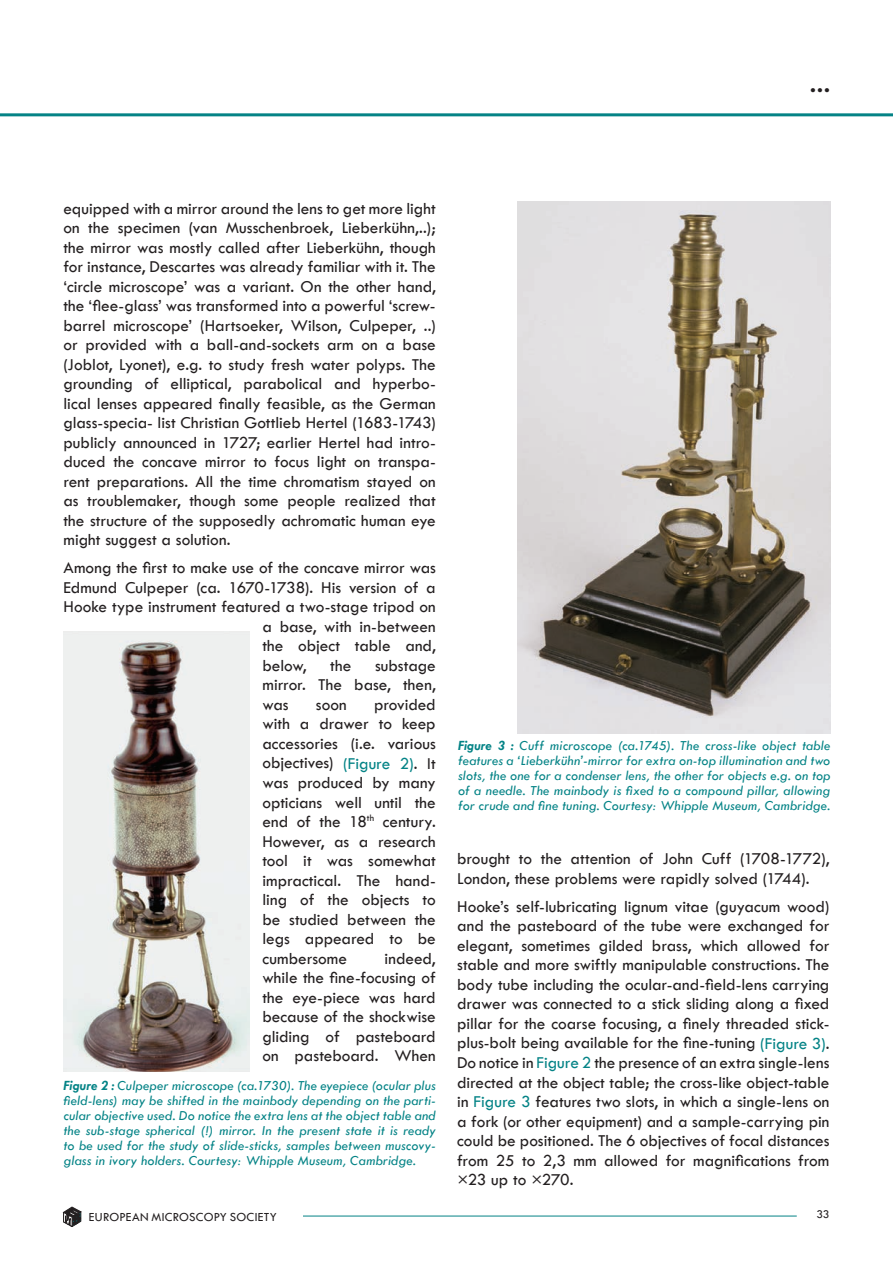
<style>
.page{position:relative;width:893px;height:1263px;background:#fff}
.page>*{position:absolute;margin:0;border:0;box-sizing:border-box;transform-origin:0 0}
.t1{font:500 condensed 34.5px "Futura";color:#231f20}
._04-TXT{font:17.25px/19.5px "Tw Cen";color:#231f20;text-align:justify}
._05-Légende{font:italic 14.25px/15px "Tw Cen";letter-spacing:.015em;color:#048386;text-align:justify}
.t2{font:12.9px "Tw Cen";letter-spacing:.015em;color:#231f20}
.t3{font:12px "Tw Cen";color:#231f20}
.s1{color:#048386}
.s2{font-weight:700}
</style>
<div class="page">
<hr style="left:290px;top:1215px;width:506px;height:1px;background:#048386">
<div style="left:277px;top:1211px;width:25px;height:9px;background:#fff"></div>
<svg style="left:63px;top:1206px;width:18px;height:20px"></svg>
<hr style="left:0;top:113px;width:892px;height:3px;background:#048386">
<img style="left:63px;top:631px;width:186px;height:440px">
<img style="left:517px;top:202px;width:313px;height:531px">
<h1 class="t1" style="left:809px;top:57px;width:23px">...</h1>
<p class="_04-TXT" style="left:63px;top:198px;width:374px">equipped with a mirror around the lens to get more light on the specimen (van Musschenbroek, Lieberkühn,..); the mirror was mostly called after Lieberkühn, though for instance, Descartes was already familiar with it. The ‘circle microscope’ was a variant. On the other hand, the ‘flee-glass’ was transformed into a powerful ‘screw&shy;barrel microscope’ (Hartsoeker, Wilson, Culpeper, ..) or provided with a ball-and-sockets arm on a base (Joblot, Lyonet), e.g. to study fresh water polyps. The grounding of elliptical, parabolical and hyperbo&shy;lical lenses appeared finally feasible, as the German glass-specia- list Christian Gottlieb Hertel (1683-1743) publicly announced in 1727; earlier Hertel had intro&shy;duced the concave mirror to focus light on transpa&shy;rent preparations. All the time chromatism stayed on as troublemaker, though some people realized that the structure of the supposedly achromatic human eye might suggest a solution.</p>
<p class="_04-TXT" style="left:63px;top:558px;width:374px">Among the first to make use of the concave mirror was</p>
<p class="_04-TXT" style="left:63px;top:577px;width:374px">Edmund Culpeper (ca. 1670-1738). His version of a</p>
<p class="_04-TXT" style="left:63px;top:597px;width:374px">Hooke type instrument featured a two-stage tripod on</p>
<p class="_04-TXT" style="left:262px;top:616px;width:175px">a base, with in-between</p>
<p class="_04-TXT" style="left:262px;top:636px;width:175px">the object table and,</p>
<p class="_04-TXT" style="left:262px;top:655px;width:46px">below,</p>
<p class="_04-TXT" style="left:330px;top:655px;width:23px">the</p>
<p class="_04-TXT" style="left:262px;top:655px;width:175px;text-indent:112px">substage mirror. The base, then, was</p>
<p class="_04-TXT" style="left:262px;top:694px;width:175px;text-indent:112px">provided with a drawer to keep accessories (i.e. various objectives) <span class="s1">(Figure 2)</span>. It was produced by many opticians well until the end of the 18<sup>th</sup> century.<br>However, as a research tool it was somewhat impractical. The hand&shy;ling of the objects to be studied between the legs appeared to be cumbersome</p>
<p class="_04-TXT" style="left:316px;top:694px;width:32px">soon</p>
<p class="_04-TXT" style="left:262px;top:948px;width:175px;text-indent:122px">indeed, while the fine-focusing of the eye-piece was hard because of the shockwise gliding of pasteboard on pasteboard. When</p>
<p class="_05-Légende" style="left:63px;top:1077px;width:374px"><span class="s2">Figure 2 :</span> Culpeper microscope (ca.1730). The eyepiece (ocular plus field-lens) may be shifted in the mainbody depending on the parti&shy;cular objective used. Do notice the extra lens at the object table and the sub-stage spherical (!) mirror. In the present state it is ready to be used for the study of slide-sticks, samples between muscovy&shy;glass in ivory holders. Courtesy: Whipple Museum, Cambridge.</p>
<p class="_05-Légende" style="left:458px;top:737px;width:374px"><span class="s2">Figure 3 :</span> Cuff microscope (ca.1745). The cross-like object table features a ‘Lieberkühn’-mirror for extra on-top illumination and two slots, the one for a condenser lens, the other for objects e.g. on top of a needle. The mainbody is fixed to a compound pillar, allowing for crude and fine tuning. Courtesy: Whipple Museum, Cambridge.</p>
<p class="_04-TXT" style="left:457px;top:848px;width:373px">brought to the attention of John Cuff (1708-1772),<br>London, these problems were rapidly solved (1744).</p>
<p class="_04-TXT" style="left:457px;top:896px;width:374px">Hooke’s self-lubricating lignum vitae (guyacum wood) and the pasteboard of the tube were exchanged for elegant, sometimes gilded brass, which allowed for stable and more swiftly manipulable constructions. The body tube including the ocular-and-field-lens carrying drawer was connected to a stick sliding along a fixed pillar for the coarse focusing, a finely threaded stick&shy;plus-bolt being available for the fine-tuning <span class="s1">(Figure 3)</span>.<br>Do notice in <span class="s1">Figure 2</span> the presence of an extra single-lens directed at the object table; the cross-like object-table in <span class="s1">Figure 3</span> features two slots, in which a single-lens on a fork (or other equipment) and a sample-carrying pin could be positioned. The 6 objectives of focal distances from 25 to 2,3 mm allowed for magnifications from ×23 up to ×270.</p>
<p class="t2" style="left:89px;top:1209px;width:189px">EUROPEAN MICROSCOPY SOCIETY</p>
<p class="t3" style="left:816px;top:1207px;width:15px">33</p>
</div>
